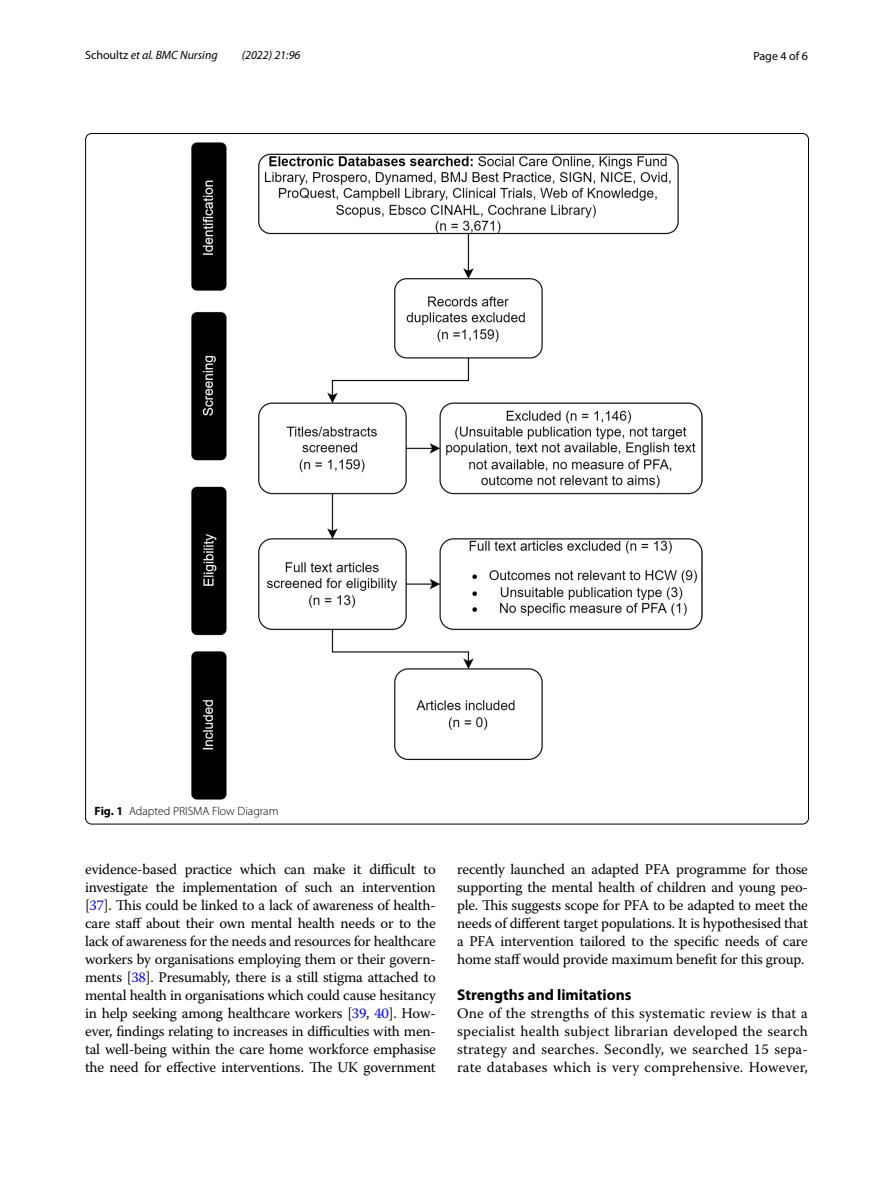
<style>
.page{position:relative;width:893px;height:1187px;background:#fff}
.page>*{position:absolute;margin:0;border:0;box-sizing:border-box;transform-origin:0 0}
.t1{font:700 15.45px "Myriad Pro";color:#000}
.t2{font:14.7px/18px "Warnock Pro";letter-spacing:-.015em;color:#000;text-align:justify}
.t3{font:italic 12px "Myriad Pro";color:#000}
.t4{font:300 12px "Myriad Pro";color:#000}
.t5{font:12px "Myriad Pro";color:#000}
.s1{font-style:normal}
.s2{font-weight:700}
.s3{color:#00f}
</style>
<div class="page">
<img style="left:192px;top:142px;width:510px;height:657px">
<p class="t3" style="left:85px;top:48px;width:134px"><span class="s1">Schoultz</span> et al. BMC Nursing</p>
<p class="t3" style="left:242px;top:48px;width:60px">(2022) 21:96</p>
<p class="t5" style="left:753px;top:48px;width:56px">Page 4 of 6</p>
<p class="t4" style="left:95px;top:804px;width:185px"><span class="s2">Fig. 1</span> Adapted PRISMA Flow Diagram</p>
<p class="t2" style="left:85px;top:859px;width:352px">evidence-based practice which can make it difficult to investigate the implementation of such an intervention [<span class="s3">37</span>]. This could be linked to a lack of awareness of health&shy;care staff about their own mental health needs or to the lack of awareness for the needs and resources for healthcare workers by organisations employing them or their govern&shy;ments [<span class="s3">38</span>]. Presumably, there is a still stigma attached to mental health in organisations which could cause hesitancy in help seeking among healthcare workers [<span class="s3">39</span>, <span class="s3">40</span>]. How&shy;ever, findings relating to increases in difficulties with men&shy;tal well-being within the care home workforce emphasise the need for effective interventions. The UK government</p>
<p class="t2" style="left:457px;top:859px;width:352px">recently launched an adapted PFA programme for those supporting the mental health of children and young peo&shy;ple. This suggests scope for PFA to be adapted to meet the needs of different target populations. It is hypothesised that a PFA intervention tailored to the specific needs of care home staff would provide maximum benefit for this group.</p>
<p class="t1" style="left:457px;top:984px;width:176px">Strengths and limitations</p>
<p class="t2" style="left:457px;top:1003px;width:352px">One of the strengths of this systematic review is that a specialist health subject librarian developed the search strategy and searches. Secondly, we searched 15 sepa&shy;rate databases which is very comprehensive. However,</p>
</div>
